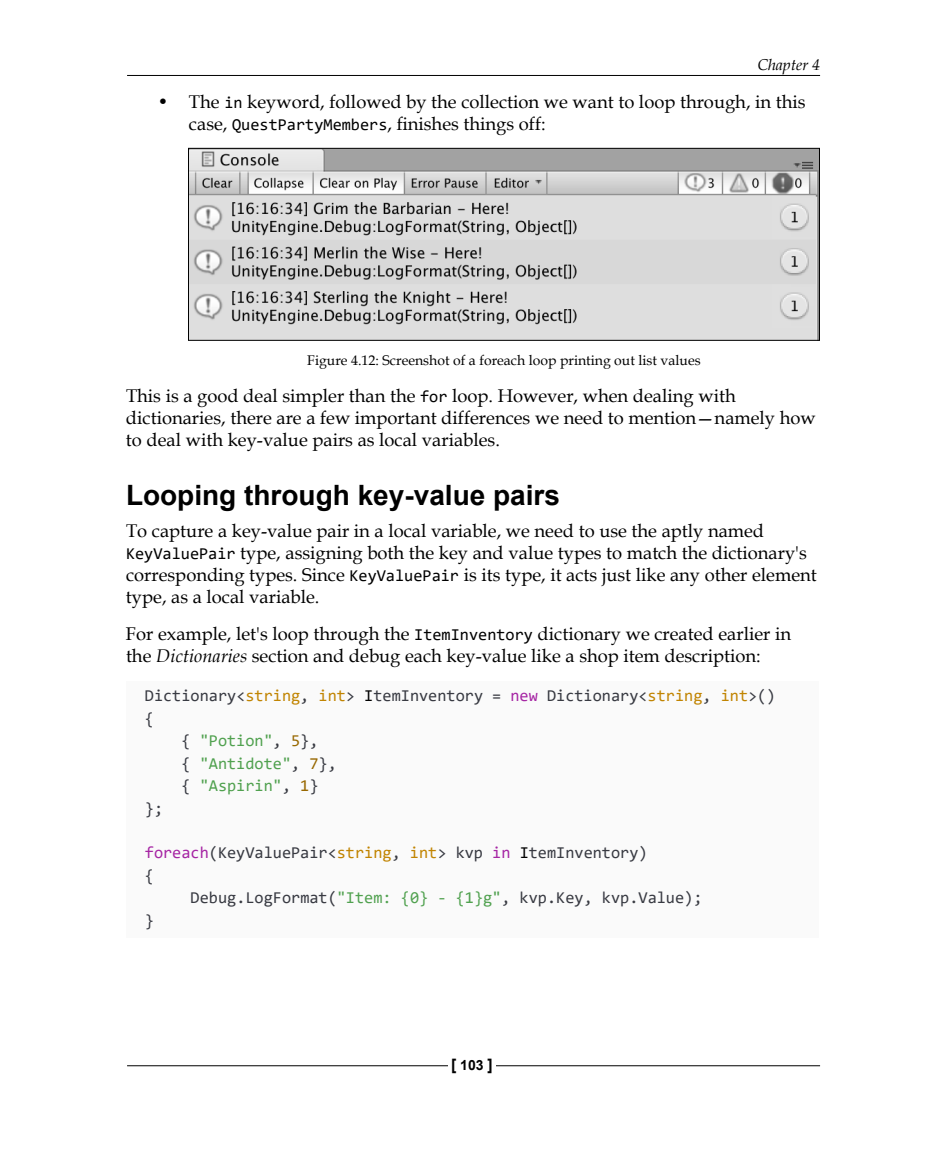
<style>
.page{position:relative;width:945px;height:1166px;background:#fff}
.page>*{position:absolute;margin:0;border:0;box-sizing:border-box;transform-origin:0 0}
.t1{font:700 28px "Arial";color:#000}
.t2{font:18.38px/22.1px "Book Antiqua";color:#000}
.t3{font:16.62px/22.4px "Consolas";color:#383a42}
.t4{font:16.62px "Consolas";color:#50a14f}
.t5{font:italic 15.75px "Book Antiqua";color:#000}
.t6{font:14px "Book Antiqua";color:#000}
.t7{font:700 14px "Arial";color:#000}
.s1{font-family:"Consolas";font-size:16.62px}
.s2{font-style:italic}
.s3{color:#c18401}
.s4{color:#000}
.s5{color:#a626a4}
.s6{color:#383a42}
.s7{color:#986801}
.s8{color:#50a14f}
.s9{font-size:15.75px}
</style>
<div class="page">
<hr style="left:127px;top:75px;width:693px;height:1px;background:#000">
<hr style="left:127px;top:1065px;width:693px;height:1px;background:#000">
<div style="left:448px;top:1058px;width:47px;height:16px;background:#fff"></div>
<div style="left:126px;top:681px;width:693px;height:256px;background:#fafafa"></div>
<img style="left:190px;top:150px;width:628px;height:189px">
<div style="left:188px;top:148px;width:632px;height:193px;border:1px solid #000"></div>
<p class="t5" style="left:758px;top:54px;width:64px">Chapter 4</p>
<p class="t2" style="left:189px;top:90px;width:618px;text-indent:-31px">• The <span class="s1">in</span> keyword, followed by the collection we want to loop through, in this case, <span class="s1">QuestPartyMembers</span>, finishes things off:</p>
<p class="t6" style="left:307px;top:350px;width:395px">Figure 4.12: Screenshot of a foreach loop printing out list values</p>
<p class="t2" style="left:126px;top:384px;width:691px">This is a good deal simpler than the <span class="s1">for</span> loop. However, when dealing with dictionaries, there are a few important differences we need to mention—namely how to deal with key-value pairs as local variables.</p>
<h1 class="t1" style="left:126px;top:475px;width:436px">Looping through key-value pairs</h1>
<p class="t2" style="left:126px;top:519px;width:692px">To capture a key-value pair in a local variable, we need to use the aptly named <span class="s1">KeyValuePair</span> type, assigning both the key and value types to match the dictionary's corresponding types. Since <span class="s1">KeyValuePair</span> is its type, it acts just like any other element type, as a local variable.</p>
<p class="t2" style="left:126px;top:622px;width:667px">For example, let's loop through the <span class="s1">ItemInventory</span> dictionary we created earlier in the <span class="s2">Dictionaries</span> section and debug each key-value like a shop item description:</p>
<p class="t3" style="left:145px;top:684px;width:632px">Dictionary&lt;<span class="s3">string</span>, <span class="s3">int</span>&gt; <span class="s4">I</span>temInventory = <span class="s5">new</span> Dictionary&lt;<span class="s3">string</span>, <span class="s3">int</span>&gt;()</p>
<p class="t3" style="left:145px;top:706px;width:11px">{</p>
<p class="t4" style="left:181px;top:729px;width:139px"><span class="s6">{</span> "Potion"<span class="s6">,</span> <span class="s7">5</span><span class="s6">},</span></p>
<p class="t4" style="left:181px;top:751px;width:157px"><span class="s6">{</span> "Antidote"<span class="s6">,</span> <span class="s7">7</span><span class="s6">},</span></p>
<p class="t4" style="left:181px;top:774px;width:139px"><span class="s6">{</span> "Aspirin"<span class="s6">,</span> <span class="s7">1</span><span class="s6">}</span></p>
<p class="t3" style="left:145px;top:796px;width:20px">};</p>
<p class="t3" style="left:145px;top:841px;width:504px"><span class="s5">foreach</span>(KeyValuePair&lt;<span class="s3">string</span>, <span class="s3">int</span>&gt; kvp <span class="s5">in</span> <span class="s4">I</span>temInventory) {</p>
<p class="t3" style="left:191px;top:886px;width:513px">Debug.LogFormat(<span class="s8">"Item: {0} - {1}g"</span>, kvp.Key, kvp.Value);</p>
<p class="t3" style="left:145px;top:908px;width:11px">}</p>
<p class="t7" style="left:451px;top:1055px;width:43px"><span class="s9">[</span> 103 <span class="s9">]</span></p>
</div>
